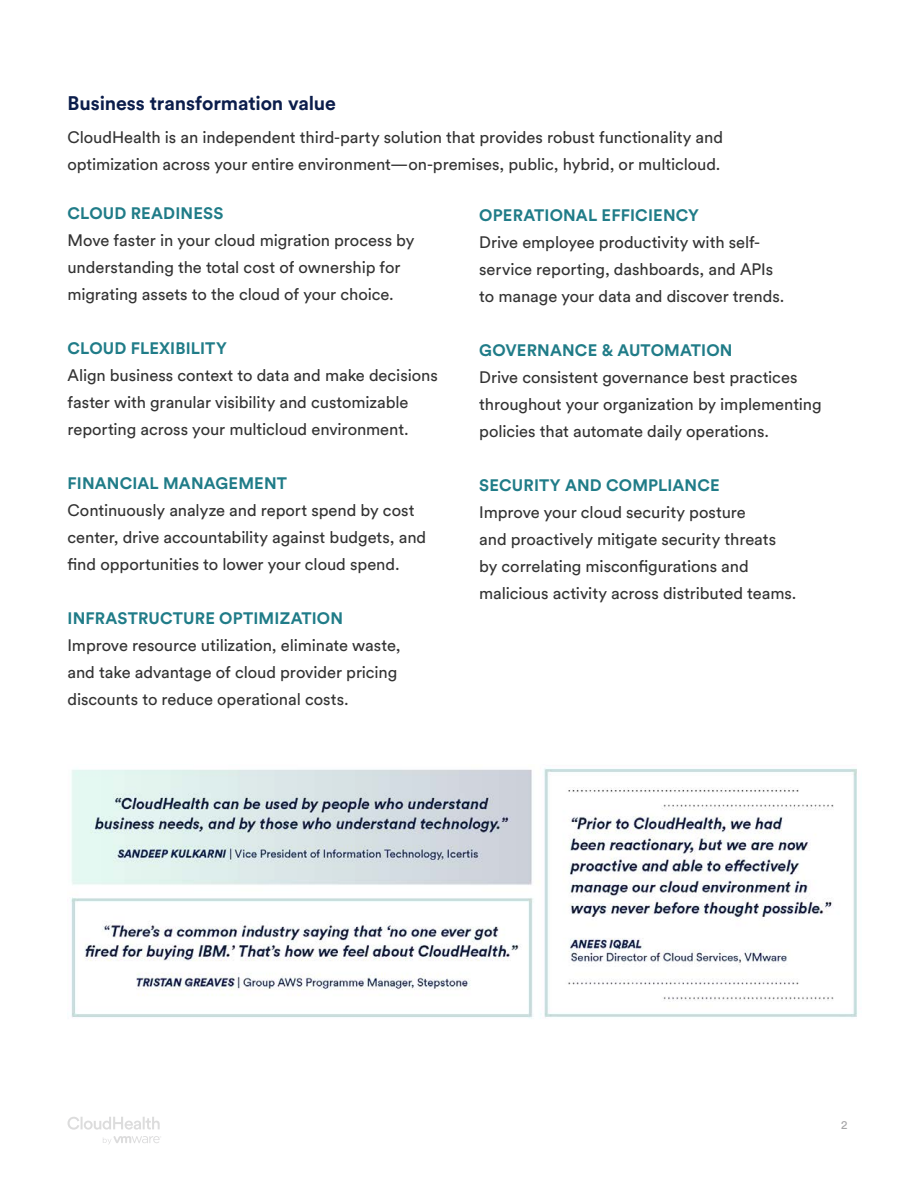
<style>
.page{position:relative;width:918px;height:1188px;background:#fff}
.page>*{position:absolute;margin:0;border:0;box-sizing:border-box;transform-origin:0 0}
.t1{font:700 19.5px "Circular Std";letter-spacing:-.005em;color:#0b1d4b}
.t2{font:16.5px/27px "Circular Std";letter-spacing:-.005em;color:#333}
.t3{font:700 16.5px "Circular Std";letter-spacing:.01em;color:#207c88}
.t4{font:12px "Circular Std";color:#8e8d90}
</style>
<div class="page">
<svg style="left:68px;top:1117px;width:92px;height:13px"></svg>
<svg style="left:103px;top:1136px;width:58px;height:8px"></svg>
<img style="left:71px;top:768px;width:786px;height:251px">
<p class="t1" style="left:68px;top:91px;width:270px">Business transformation value</p>
<p class="t2" style="left:68px;top:124px;width:657px">CloudHealth is an independent third-party solution that provides robust functionality and optimization across your entire environment—on-premises, public, hybrid, or multicloud.</p>
<p class="t3" style="left:479px;top:205px;width:221px">OPERATIONAL EFFICIENCY</p>
<p class="t2" style="left:479px;top:229px;width:307px">Drive employee productivity with self&shy;service reporting, dashboards, and APIs to manage your data and discover trends.</p>
<p class="t3" style="left:479px;top:340px;width:255px">GOVERNANCE &amp; AUTOMATION</p>
<p class="t2" style="left:479px;top:364px;width:344px">Drive consistent governance best practices throughout your organization by implementing policies that automate daily operations.</p>
<p class="t3" style="left:479px;top:475px;width:242px">SECURITY AND COMPLIANCE</p>
<p class="t2" style="left:479px;top:499px;width:319px">Improve your cloud security posture<br>and proactively mitigate security threats by correlating misconfigurations and malicious activity across distributed teams.</p>
<p class="t3" style="left:68px;top:203px;width:157px">CLOUD READINESS</p>
<p class="t2" style="left:67px;top:227px;width:348px">Move faster in your cloud migration process by understanding the total cost of ownership for migrating assets to the cloud of your choice.</p>
<p class="t3" style="left:68px;top:338px;width:161px">CLOUD FLEXIBILITY</p>
<p class="t2" style="left:67px;top:362px;width:372px">Align business context to data and make decisions faster with granular visibility and customizable reporting across your multicloud environment.</p>
<p class="t3" style="left:68px;top:473px;width:221px">FINANCIAL MANAGEMENT</p>
<p class="t2" style="left:67px;top:497px;width:360px">Continuously analyze and report spend by cost center, drive accountability against budgets, and find opportunities to lower your cloud spend.</p>
<p class="t3" style="left:68px;top:608px;width:277px">INFRASTRUCTURE OPTIMIZATION</p>
<p class="t2" style="left:67px;top:632px;width:335px">Improve resource utilization, eliminate waste, and take advantage of cloud provider pricing discounts to reduce operational costs.</p>
<p class="t4" style="left:841px;top:1118px;width:8px">2</p>
</div>
